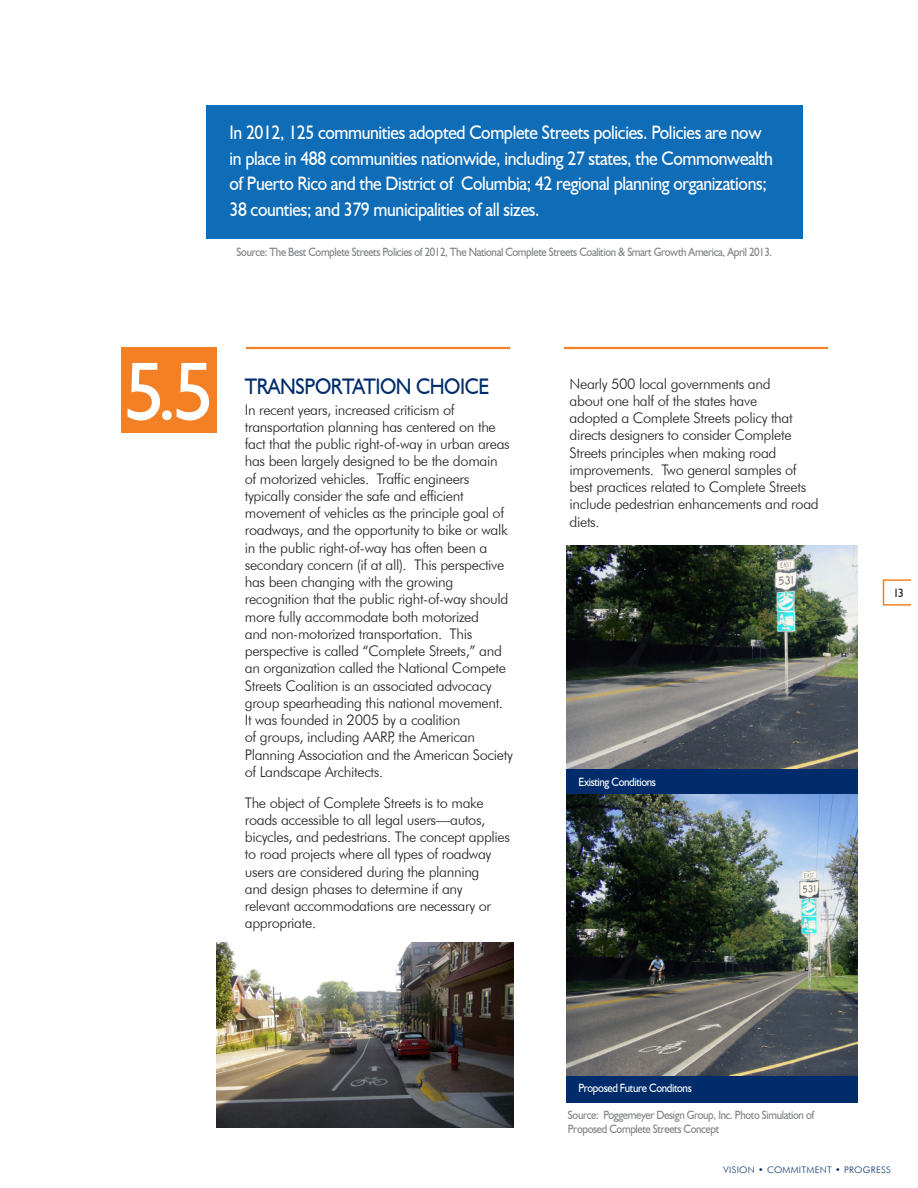
<style>
.page{position:relative;width:918px;height:1188px;background:#fff}
.page>*{position:absolute;margin:0;border:0;box-sizing:border-box;transform-origin:0 0}
.Chapter{font:82.8px "Humanist 521 BT";color:#fff}
.Sub_Blue_Humanist{font:22.5px "Humanist 521 BT";letter-spacing:-.02em;color:#002c6b;scale:.9 1}
.Sub_Reversed_Humanis{font:19.5px/25.5px "Humanist 521 BT";letter-spacing:-.02em;color:#fff;scale:.9 1}
.body{font:300 14.7px/17.2px "Futura BT";letter-spacing:-.025em;color:#231f20}
.t1{font:12px/13.5px "Humanist 521 BT";letter-spacing:-.03em;color:#808285;scale:.9 1}
.t2{font:12px "Humanist 521 BT";letter-spacing:-.03em;color:#fff;scale:.9 1}
.t3{font:12px "Humanist 521 BT";color:#231f20}
.t4{font:300 9px "Futura BT";letter-spacing:.03em;color:#002c6b;scale:1.05 1}
</style>
<div class="page">
<div style="left:883px;top:579px;width:32px;height:27px;border:2px solid #f48026"></div>
<div style="left:911px;top:567px;width:6px;height:58px;background:#fff"></div>
<div style="left:566px;top:545px;width:292px;height:557px;background:#002c6b"></div>
<img style="left:566px;top:545px;width:292px;height:224px">
<img style="left:566px;top:794px;width:292px;height:282px">
<img style="left:216px;top:942px;width:297px;height:185px">
<div style="left:206px;top:105px;width:596px;height:133px;background:#0f6cb6"></div>
<div style="left:121px;top:347px;width:96px;height:86px;background:#f48026"></div>
<hr style="left:246px;top:347px;width:264px;height:2px;background:#f48026">
<hr style="left:564px;top:347px;width:264px;height:2px;background:#f48026">
<p class="Sub_Reversed_Humanis" style="left:230px;top:120px;width:605px">In 2012, 125 communities adopted Complete Streets policies. Policies are now in place in 488 communities nationwide, including 27 states, the Commonwealth of Puerto Rico and the District of Columbia; 42 regional planning organizations; 38 counties; and 379 municipalities of all sizes.</p>
<p class="t1" style="left:237px;top:245px;width:597px">Source: The Best Complete Streets Policies of 2012, The National Complete Streets Coalition &amp; Smart Growth America, April 2013.</p>
<p class="Chapter" style="left:124px;top:340px;width:92px">5.5</p>
<p class="Sub_Blue_Humanist" style="left:245px;top:373px;width:273px">TRANSPORTATION CHOICE</p>
<p class="body" style="left:245px;top:401px;width:270px">In recent years, increased criticism of transportation planning has centered on the fact that the public right-of-way in urban areas has been largely designed to be the domain<br>of motorized vehicles. Traffic engineers typically consider the safe and efficient movement of vehicles as the principle goal of roadways, and the opportunity to bike or walk in the public right-of-way has often been a secondary concern (if at all). This perspective has been changing with the growing recognition that the public right-of-way should more fully accommodate both motorized<br>and non-motorized transportation. This perspective is called “Complete Streets,” and an organization called the National Compete Streets Coalition is an associated advocacy group spearheading this national movement.<br>It was founded in 2005 by a coalition<br>of groups, including AARP, the American Planning Association and the American Society of Landscape Architects.</p>
<p class="body" style="left:245px;top:794px;width:267px">The object of Complete Streets is to make roads accessible to all legal users—autos, bicycles, and pedestrians. The concept applies to road projects where all types of roadway users are considered during the planning<br>and design phases to determine if any relevant accommodations are necessary or appropriate.</p>
<p class="body" style="left:570px;top:375px;width:251px">Nearly 500 local governments and<br>about one half of the states have<br>adopted a Complete Streets policy that directs designers to consider Complete Streets principles when making road improvements. Two general samples of best practices related to Complete Streets include pedestrian enhancements and road diets.</p>
<p class="t2" style="left:578px;top:774px;width:88px">Existing Conditions</p>
<p class="t3" style="left:893px;top:586px;width:12px">13</p>
<p class="t2" style="left:578px;top:1080px;width:127px">Proposed Future Conditons</p>
<p class="t1" style="left:568px;top:1108px;width:275px">Source: Poggemeyer Design Group, Inc. Photo Simulation of<br>Proposed Complete Streets Concept</p>
<p class="t4" style="left:724px;top:1164px;width:161px">VISION • COMMITMENT • PROGRESS</p>
</div>
